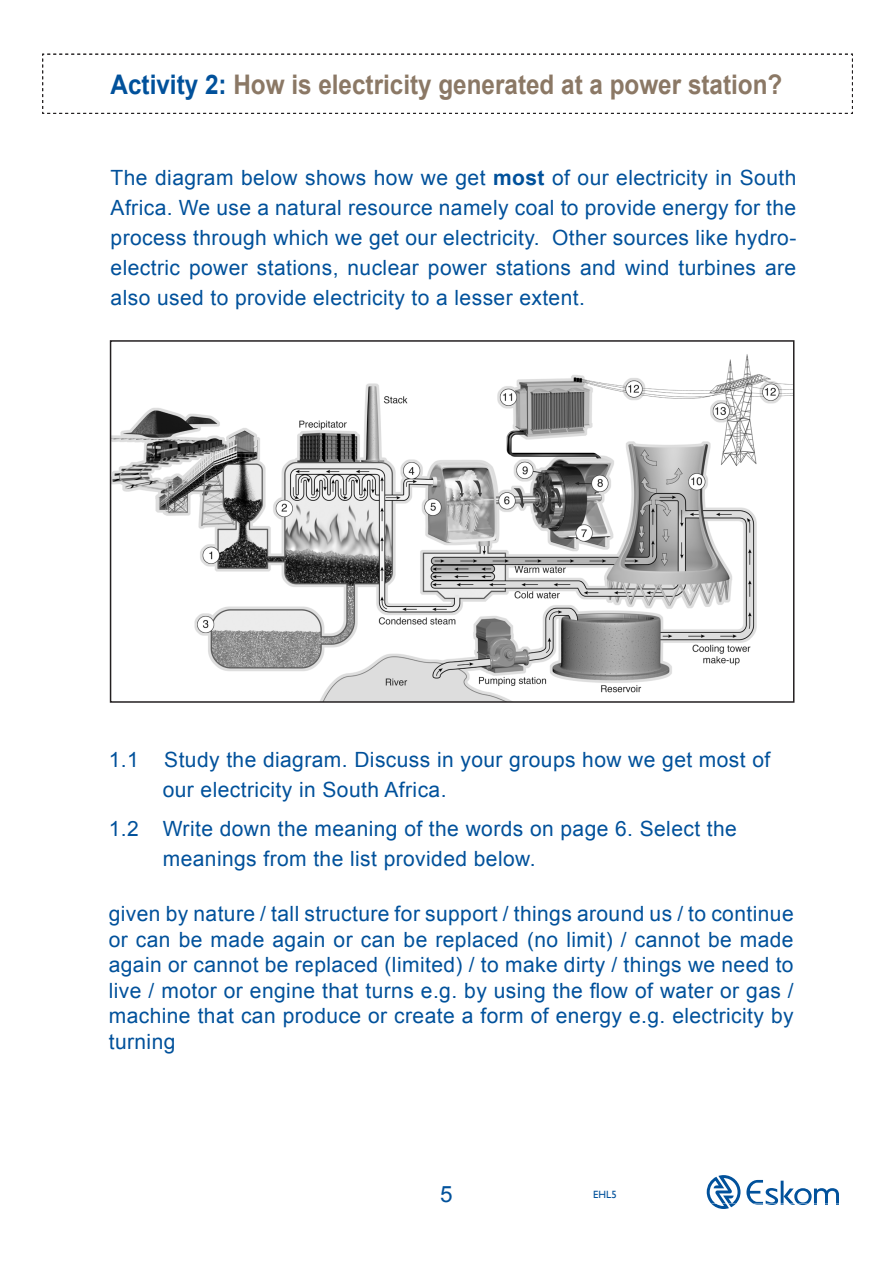
<style>
.page{position:relative;width:893px;height:1263px;background:#fff}
.page>*{position:absolute;margin:0;border:0;box-sizing:border-box;transform-origin:0 0}
.t1{font:700 27px "Arial";color:#8b7865;scale:.9 1}
.t2{font:22.5px "Arial";color:#01519b}
.t3{font:21px/30px "Arial";letter-spacing:.02em;color:#01519b;text-align:justify}
.t4{font:10.5px "Gill Sans";color:#01519b}
.s1{color:#01519b}
.s2{font-weight:700}
</style>
<div class="page">
<svg style="left:707px;top:1175px;width:132px;height:34px"></svg>
<svg style="left:42px;top:54px;width:811px;height:60px"></svg>
<img style="left:113px;top:354px;width:678px;height:346px">
<div style="left:110px;top:340px;width:684px;height:363px;border:2px solid #231f20"></div>
<p class="t1" style="left:111px;top:66px;width:748px"><span class="s1">Activity 2:</span> How is electricity generated at a power station?</p>
<p class="t3" style="left:111px;top:163px;width:687px">The diagram below shows how we get <span class="s2">most</span> of our electricity in South Africa. We use a natural resource namely coal to provide energy for the process through which we get our electricity. Other sources like hydro&shy;electric power stations, nuclear power stations and wind turbines are also used to provide electricity to a lesser extent.</p>
<p class="t3" style="left:163px;top:745px;width:609px;text-indent:-54px">1.1 Study the diagram. Discuss in your groups how we get most of our electricity in South Africa.</p>
<p class="t3" style="left:163px;top:813px;width:576px;text-indent:-54px">1.2 Write down the meaning of the words on page 6. Select the meanings from the list provided below.</p>
<p class="t3" style="left:109px;top:901px;width:686px;line-height:25.5px">given by nature / tall structure for support / things around us / to continue or can be made again or can be replaced (no limit) / cannot be made again or cannot be replaced (limited) / to make dirty / things we need to live / motor or engine that turns e.g. by using the flow of water or gas / machine that can produce or create a form of energy e.g. electricity by turning</p>
<p class="t2" style="left:440px;top:1179px;width:14px">5</p>
<p class="t4" style="left:593px;top:1188px;width:25px">EHL5</p>
</div>
